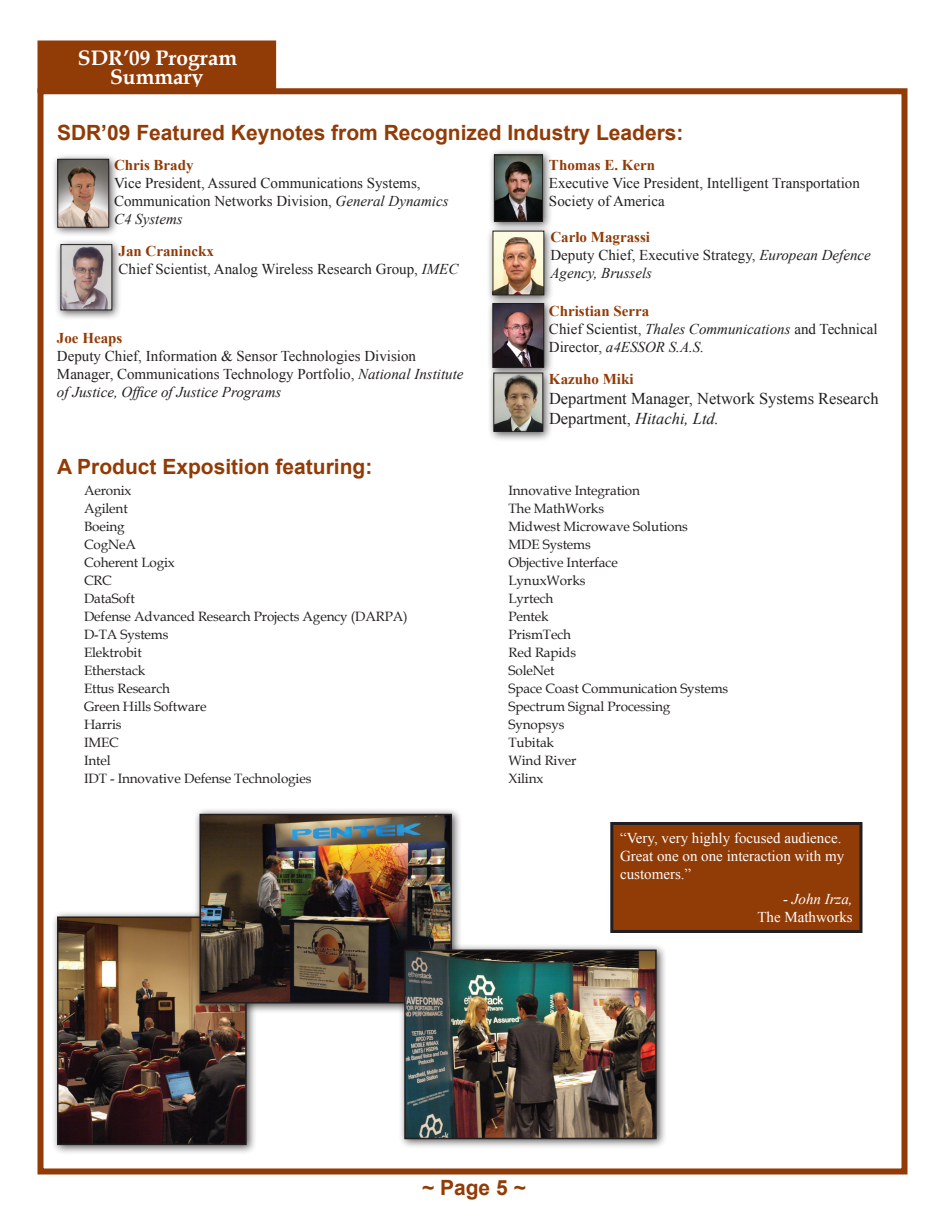
<style>
.page{position:relative;width:945px;height:1215px;background:#fff}
.page>*{position:absolute;margin:0;border:0;box-sizing:border-box;transform-origin:0 0}
.t1{font:700 21px "Arial";color:#913b06}
.t2{font:700 21px/19.5px "Book Antiqua";color:#fff;text-align:center}
.t3{font:16.5px/19.8px "Times New Roman";color:#231f20}
.t4{font:15px/18px "Times New Roman";color:#231f20}
.t5{font:15px/18px "Times New Roman";color:#fff}
.t6{font:700 15px "Times New Roman";color:#913b06}
.t7{font:italic 15px "Times New Roman";color:#fff}
.t8{font:13.5px/18px "Book Antiqua";letter-spacing:-.01em;color:#231f20}
.s1{font-style:italic}
.s2{font-weight:700;color:#913b06}
</style>
<div class="page">
<div style="left:38px;top:88px;width:870px;height:1086px;border:6px solid #913b06"></div>
<div style="left:40px;top:44px;width:233px;height:46px;background:#913b06"></div>
<div style="left:38px;top:40px;width:238px;height:53px;border:6px solid #913b06"></div>
<div style="left:51px;top:153px;width:69px;height:85px;background:#231f20;opacity:.75"></div>
<img style="left:60px;top:161px;width:47px;height:64px">
<div style="left:58px;top:159px;width:51px;height:68px;border:1px solid #231f20"></div>
<div style="left:55px;top:238px;width:67px;height:82px;background:#231f20;opacity:.75"></div>
<img style="left:63px;top:246px;width:47px;height:62px">
<div style="left:61px;top:244px;width:51px;height:66px;border:1px solid #231f20"></div>
<div style="left:487px;top:225px;width:67px;height:80px;background:#231f20;opacity:.75"></div>
<img style="left:495px;top:233px;width:47px;height:60px">
<div style="left:493px;top:231px;width:51px;height:64px;border:1px solid #231f20"></div>
<div style="left:488px;top:367px;width:65px;height:75px;background:#231f20;opacity:.75"></div>
<img style="left:496px;top:378px;width:45px;height:52px">
<div style="left:494px;top:373px;width:49px;height:59px;border:1px solid #231f20"></div>
<div style="left:486px;top:297px;width:69px;height:81px;background:#231f20;opacity:.75"></div>
<img style="left:495px;top:305px;width:47px;height:61px">
<div style="left:493px;top:303px;width:51px;height:65px;border:1px solid #231f20"></div>
<div style="left:488px;top:149px;width:65px;height:83px;background:#231f20;opacity:.75"></div>
<img style="left:496px;top:157px;width:45px;height:62px">
<div style="left:494px;top:155px;width:49px;height:66px;border:1px solid #231f20"></div>
<div style="left:51px;top:910px;width:206px;height:246px;background:#231f20;opacity:.75"></div>
<img style="left:60px;top:919px;width:184px;height:223px">
<div style="left:57px;top:916px;width:190px;height:229px;border:2px solid #231f20"></div>
<div style="left:193px;top:808px;width:269px;height:206px;background:#231f20;opacity:.75"></div>
<img style="left:203px;top:817px;width:246px;height:183px">
<div style="left:200px;top:814px;width:252px;height:189px;border:2px solid #231f20"></div>
<div style="left:398px;top:943px;width:269px;height:207px;background:#231f20;opacity:.75"></div>
<img style="left:407px;top:953px;width:247px;height:183px">
<div style="left:404px;top:950px;width:253px;height:189px;border:2px solid #231f20"></div>
<div style="left:612px;top:823px;width:249px;height:108px;background:#913b06"></div>
<div style="left:610px;top:822px;width:252px;height:111px;border:3px solid #231f20"></div>
<h1 class="t2" style="left:78px;top:48px;width:161px">SDR’09 Program<br>Summary</h1>
<h1 class="t1" style="left:57px;top:119px;width:628px">SDR’09 Featured Keynotes from Recognized Industry Leaders:</h1>
<p class="t6" style="left:114px;top:155px;width:81px">Chris Brady</p>
<p class="t4" style="left:114px;top:174px;width:336px">Vice President, Assured Communications Systems,<br>Communication Networks Division, <span class="s1">General Dynamics<br>C4 Systems</span></p>
<p class="t4" style="left:118px;top:241px;width:341px"><span class="s2">Jan Craninckx<br></span>Chief Scientist, Analog Wireless Research Group, <span class="s1">IMEC</span></p>
<p class="t6" style="left:57px;top:328px;width:67px">Joe Heaps</p>
<p class="t4" style="left:57px;top:347px;width:408px">Deputy Chief, Information &amp; Sensor Technologies Division<br>Manager, Communications Technology Portfolio, <span class="s1">National Institute of Justice, Office of Justice Programs</span></p>
<p class="t6" style="left:549px;top:155px;width:108px">Thomas E. Kern</p>
<p class="t4" style="left:549px;top:174px;width:312px">Executive Vice President, Intelligent Transportation<br>Society of America</p>
<p class="t4" style="left:550px;top:228px;width:322px"><span class="s2">Carlo Magrassi<br></span>Deputy Chief, Executive Strategy, <span class="s1">European Defence<br>Agency, Brussels</span></p>
<p class="t4" style="left:549px;top:302px;width:330px"><span class="s2">Christian Serra<br></span>Chief Scientist, <span class="s1">Thales Communications</span> and Technical<br>Director, <span class="s1">a4ESSOR S.A.S.</span></p>
<p class="t6" style="left:549px;top:369px;width:86px">Kazuho Miki</p>
<p class="t3" style="left:549px;top:388px;width:331px">Department Manager, Network Systems Research<br>Department, <span class="s1">Hitachi, Ltd.</span></p>
<h1 class="t1" style="left:57px;top:452px;width:317px">A Product Exposition featuring:</h1>
<p class="t8" style="left:84px;top:481px;width:325px">Aeronix<br>Agilent<br>Boeing<br>CogNeA<br>Coherent Logix<br>CRC<br>DataSoft<br>Defense Advanced Research Projects Agency (DARPA)<br>D-TA Systems<br>Elektrobit<br>Etherstack<br>Ettus Research<br>Green Hills Software<br>Harris<br>IMEC<br>Intel<br>IDT - Innovative Defense Technologies</p>
<p class="t8" style="left:508px;top:481px;width:221px">Innovative Integration<br>The MathWorks<br>Midwest Microwave Solutions<br>MDE Systems<br>Objective Interface<br>LynuxWorks<br>Lyrtech<br>Pentek<br>PrismTech<br>Red Rapids<br>SoleNet<br>Space Coast Communication Systems<br>Spectrum Signal Processing<br>Synopsys<br>Tubitak<br>Wind River<br>Xilinx</p>
<p class="t5" style="left:620px;top:829px;width:226px">“Very, very highly focused audience.<br>Great one on one interaction with my customers.”</p>
<p class="t7" style="left:783px;top:889px;width:71px">- John Irza,</p>
<p class="t5" style="left:757px;top:908px;width:97px">The Mathworks</p>
<h1 class="t1" style="left:422px;top:1174px;width:105px">~ Page 5 ~</h1>
</div>
